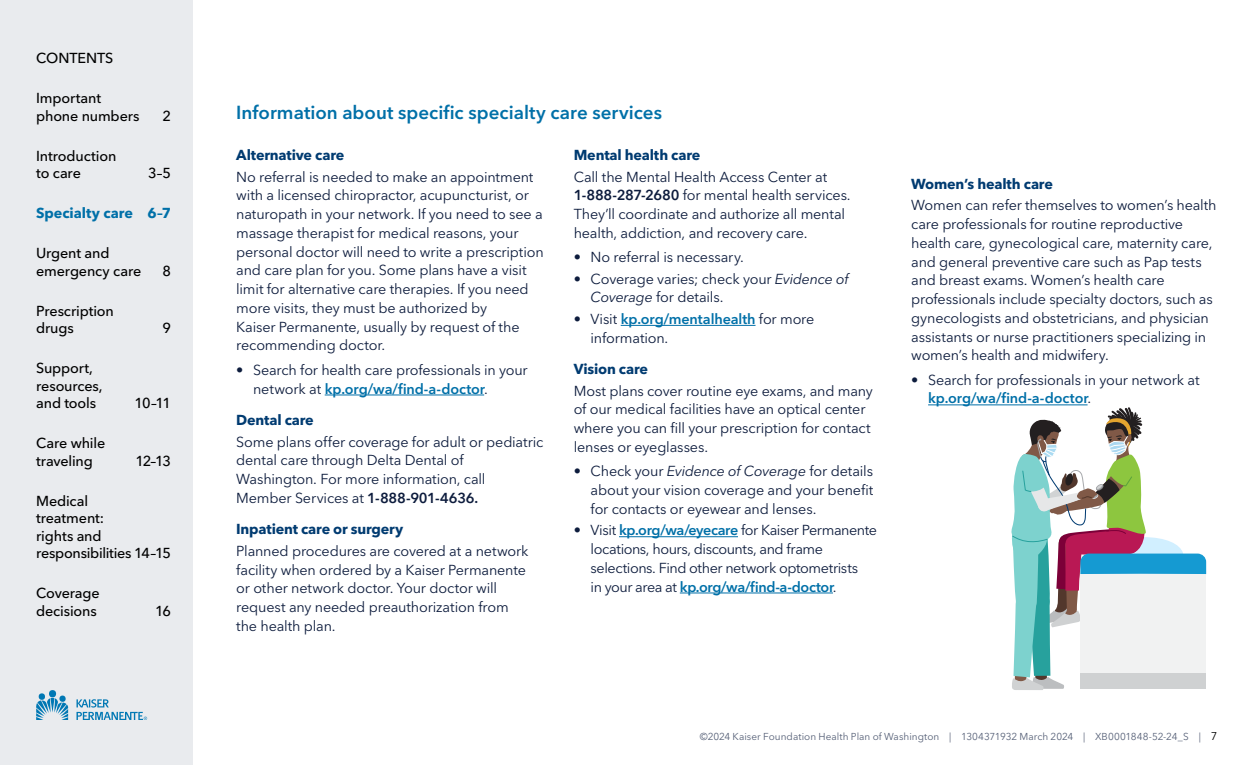
<style>
.page{position:relative;width:1260px;height:765px;background:#fff}
.page>*{position:absolute;margin:0;border:0;box-sizing:border-box;transform-origin:0 0}
.t1{font:600 18.75px "Avenir Next LT Pro";color:#0070a8}
.t2{font:14.38px/18.8px "Avenir Next LT Pro";letter-spacing:-.015em;color:#0d1c3d}
.t3{font:500 14.38px/17.5px "Avenir Next LT Pro";letter-spacing:-.01em;color:#000}
.t4{font:700 14.38px "Avenir Next LT Pro";letter-spacing:-.015em;color:#003b71}
.t5{font:700 14.38px "Avenir Next LT Pro";letter-spacing:-.005em;color:#0070a8}
.t6{font:10px "Avenir Next LT Pro";letter-spacing:.005em;color:#566077}
.s1{font-weight:600;color:#0070a8}
.s2{font-weight:600}
.s3{font-style:italic}
.s4{font-size:11.25px;color:#000}
</style>
<div class="page">
<div style="left:0;top:0;width:193px;height:765px;background:#e9ebee"></div>
<svg style="left:36px;top:693px;width:32px;height:27px"></svg>
<div style="left:49px;top:690px;width:7px;height:7px;background:#0178b4;border-radius:50%"></div>
<svg style="left:77px;top:699px;width:70px;height:21px"></svg>
<hr style="left:325px;top:395px;width:159px;height:1px;background:#0070a8">
<hr style="left:621px;top:325px;width:135px;height:1px;background:#0070a8">
<hr style="left:619px;top:536px;width:119px;height:1px;background:#0070a8">
<hr style="left:680px;top:593px;width:153px;height:1px;background:#0070a8">
<hr style="left:928px;top:405px;width:160px;height:1px;background:#0070a8">
<svg style="left:1011px;top:407px;width:195px;height:283px"></svg>
<p class="t3" style="left:36px;top:49px;width:79px">CONTENTS</p>
<p class="t3" style="left:36px;top:90px;width:105px">Important phone numbers</p>
<p class="t3" style="left:163px;top:107px;width:10px">2</p>
<p class="t3" style="left:36px;top:147px;width:82px">Introduction to care</p>
<p class="t3" style="left:148px;top:165px;width:25px">3–5</p>
<p class="t5" style="left:36px;top:205px;width:137px">Specialty care 6–7</p>
<p class="t3" style="left:36px;top:245px;width:107px">Urgent and emergency care</p>
<p class="t3" style="left:163px;top:262px;width:10px">8</p>
<p class="t3" style="left:36px;top:302px;width:79px">Prescription drugs</p>
<p class="t3" style="left:36px;top:360px;width:68px">Support, resources, and tools</p>
<p class="t3" style="left:163px;top:320px;width:10px">9</p>
<p class="t3" style="left:135px;top:395px;width:38px">10–11</p>
<p class="t3" style="left:36px;top:435px;width:71px">Care while traveling</p>
<p class="t3" style="left:135px;top:452px;width:37px">12–13</p>
<p class="t3" style="left:36px;top:492px;width:136px">Medical<br>treatment:<br>rights and responsibilities 14–15</p>
<p class="t3" style="left:36px;top:585px;width:65px">Coverage decisions</p>
<p class="t3" style="left:155px;top:602px;width:17px">16</p>
<h3 class="t1" style="left:236px;top:102px;width:427px">Information about specific specialty care services</h3>
<h4 class="t4" style="left:236px;top:146px;width:110px">Alternative care</h4>
<p class="t2" style="left:236px;top:167px;width:309px">No referral is needed to make an appointment with a licensed chiropractor, acupuncturist, or naturopath in your network. If you need to see a massage therapist for medical reasons, your personal doctor will need to write a prescription and care plan for you. Some plans have a visit limit for alternative care therapies. If you need more visits, they must be authorized by<br>Kaiser Permanente, usually by request of the recommending doctor.</p>
<p class="t2" style="left:253px;top:360px;width:276px;text-indent:-17px">• Search for health care professionals in your network at <span class="s1">kp.org/wa/find-a-doctor</span>.</p>
<h4 class="t4" style="left:236px;top:411px;width:79px">Dental care</h4>
<p class="t2" style="left:236px;top:432px;width:309px">Some plans offer coverage for adult or pediatric dental care through Delta Dental of Washington. For more information, call Member Services at <span class="s2">1-888-901-4636.</span></p>
<h4 class="t4" style="left:236px;top:521px;width:169px">Inpatient care or surgery</h4>
<p class="t2" style="left:236px;top:541px;width:294px">Planned procedures are covered at a network facility when ordered by a Kaiser Permanente or other network doctor. Your doctor will request any needed preauthorization from the health plan.</p>
<h4 class="t4" style="left:574px;top:146px;width:128px">Mental health care</h4>
<p class="t2" style="left:574px;top:167px;width:278px">Call the Mental Health Access Center at <span class="s2">1-888-287-2680</span> for mental health services.<br>They’ll coordinate and authorize all mental health, addiction, and recovery care.</p>
<p class="t2" style="left:574px;top:248px;width:172px">• No referral is necessary.</p>
<p class="t2" style="left:591px;top:269px;width:260px;text-indent:-17px">• Coverage varies; check your <span class="s3">Evidence of<br>Coverage</span> for details.</p>
<p class="t2" style="left:591px;top:310px;width:225px;text-indent:-17px">• Visit <span class="s1">kp.org/mentalhealth</span> for more information.</p>
<h4 class="t4" style="left:574px;top:360px;width:76px">Vision care</h4>
<p class="t2" style="left:574px;top:381px;width:301px">Most plans cover routine eye exams, and many of our medical facilities have an optical center where you can fill your prescription for contact lenses or eyeglasses.</p>
<p class="t2" style="left:591px;top:462px;width:284px;text-align:justify;text-indent:-17px">• Check your <span class="s3">Evidence of Coverage</span> for details about your vision coverage and your benefit for contacts or eyewear and lenses.</p>
<p class="t2" style="left:591px;top:521px;width:288px;text-indent:-17px">• Visit <span class="s1">kp.org/wa/eyecare</span> for Kaiser Permanente locations, hours, discounts, and frame selections. Find other network optometrists<br>in your area at <span class="s1">kp.org/wa/find-a-doctor</span>.</p>
<h4 class="t4" style="left:911px;top:175px;width:143px">Women’s health care</h4>
<p class="t2" style="left:911px;top:196px;width:307px">Women can refer themselves to women’s health care professionals for routine reproductive health care, gynecological care, maternity care, and general preventive care such as Pap tests and breast exams. Women’s health care professionals include specialty doctors, such as gynecologists and obstetricians, and physician assistants or nurse practitioners specializing in women’s health and midwifery.</p>
<p class="t2" style="left:928px;top:370px;width:273px;text-indent:-17px">• Search for professionals in your network at <span class="s1">kp.org/wa/find-a-doctor</span>.</p>
<p class="t6" style="left:700px;top:731px;width:387px">©2024 Kaiser Foundation Health Plan of Washington | 1304371932 March 2024 |</p>
<p class="t6" style="left:1199px;top:731px;width:20px">| <span class="s4">7</span></p>
<p class="t6" style="left:1095px;top:731px;width:95px">XB0001848-52-24_S</p>
</div>
